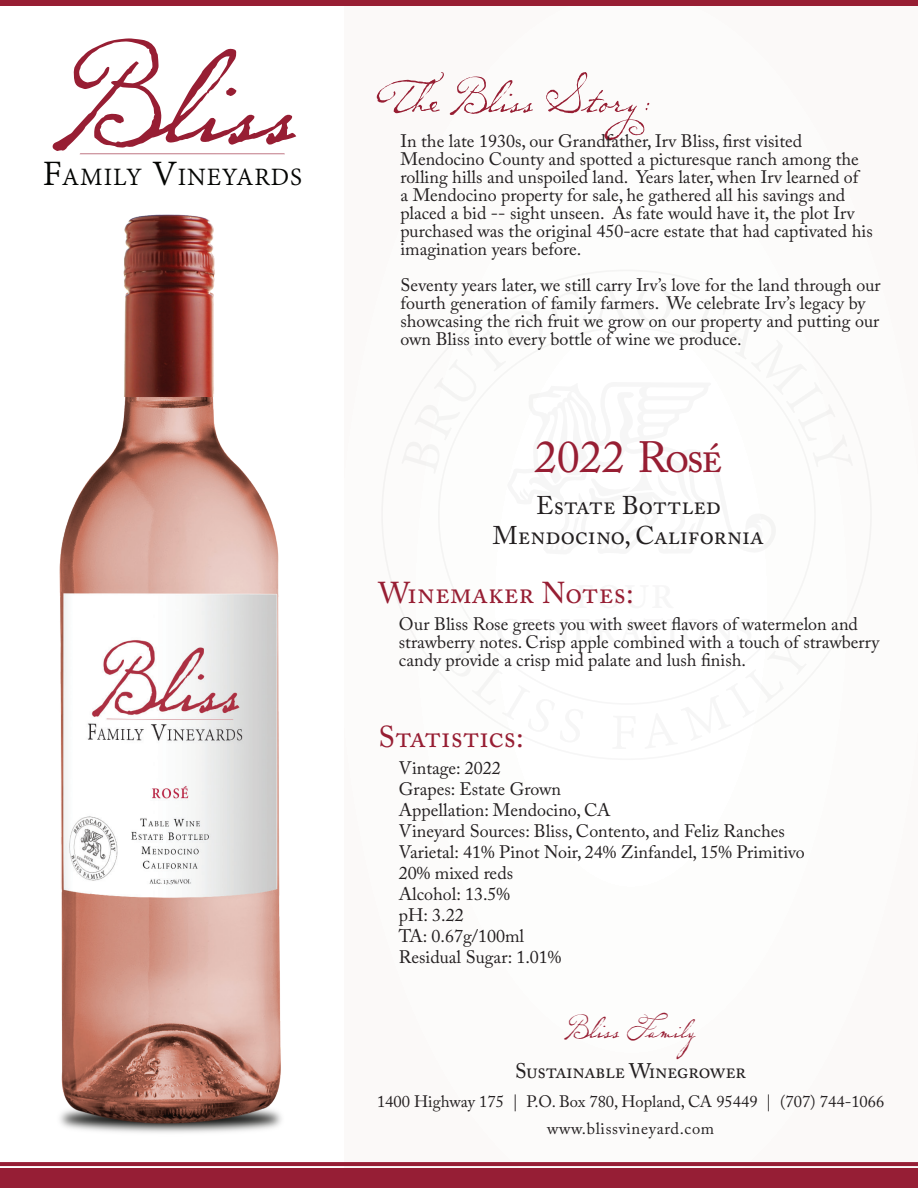
<style>
.page{position:relative;width:918px;height:1188px;background:#fff}
.page>*{position:absolute;margin:0;border:0;box-sizing:border-box;transform-origin:0 0}
.t1{font:75px "P22 Dearest Pro";color:#971e33}
.t2{font:45px "Adobe Caslon Pro";color:#971e33}
.t3{font:43.5px "P22 Dearest Pro";color:#971e33}
.t4{font:700 38.1px/34.7px "Adobe Gurmukhi";letter-spacing:.05em;color:#231f20;text-align:center}
.t5{font:30px "Adobe Caslon Pro";color:#971e33}
.t6{font:27.15px "Adobe Gurmukhi";letter-spacing:.035em;color:#040503}
.t7{font:25.5px "Adobe Caslon Pro";color:#231f20}
.t8{font:21px "Adobe Caslon Pro";letter-spacing:-.02em;color:#231f20}
.t9{font:18px/18px "Adobe Caslon Pro";color:#231f20}
.t10{font:16.5px "Adobe Caslon Pro";color:#231f20}
.s1{font-size:38.7px}
.s2{font-size:56.25px}
.s3{font-size:43.5px}
.s4{font-size:49.5px}
</style>
<div class="page">
<div style="left:344px;top:5px;width:573px;height:1183px;background:#fcfbfa"></div>
<div style="left:0;top:0;width:918px;height:5px;background:#971e33"></div>
<svg style="left:341px;top:1162px;width:577px;height:26px;background:#9d2e44"></svg>
<hr style="left:80px;top:153px;width:205px;height:1px;background:#971e33;border-radius:50%">
<svg style="left:52px;top:38px;width:244px;height:113px"></svg>
<img style="left:0;top:214px;width:341px;height:974px">
<p class="t6" style="left:43px;top:162px;width:261px"><span class="s1">F</span>AMILY <span class="s1">V</span>INEYARDS</p>
<p class="t1" style="left:380px;top:41px;width:274px">The Bliss Stor<span class="s2">y</span>:</p>
<p class="t9" style="left:400px;top:132px;width:474px">In the late 1930s, our Grandfather, Irv Bliss, first visited Mendocino County and spotted a picturesque ranch among the rolling hills and unspoiled land. Years later, when Irv learned of<br>a Mendocino property for sale, he gathered all his savings and placed a bid -- sight unseen. As fate would have it, the plot Irv purchased was the original 450-acre estate that had captivated his imagination years before.</p>
<p class="t9" style="left:400px;top:276px;width:482px">Seventy years later, we still carry Irv’s love for the land through our fourth generation of family farmers. We celebrate Irv’s legacy by showcasing the rich fruit we grow on our property and putting our own Bliss into every bottle of wine we produce.</p>
<p class="t2" style="left:535px;top:430px;width:189px">2022 <span class="s3">Rosé</span></p>
<p class="t7" style="left:536px;top:490px;width:186px">Estate Bottled</p>
<p class="t7" style="left:493px;top:520px;width:273px">Mendocino, California</p>
<p class="t5" style="left:379px;top:575px;width:257px">Winemaker Notes:</p>
<p class="t9" style="left:399px;top:615px;width:482px">Our Bliss Rose greets you with sweet flavors of watermelon and strawberry notes. Crisp apple combined with a touch of strawberry candy provide a crisp mid palate and lush finish.</p>
<h3 class="t4" style="left:496px;top:580px;width:258px">FOUR<br>GENERATIONS</h3>
<p class="t5" style="left:379px;top:719px;width:147px">Statistics:</p>
<p class="t9" style="left:399px;top:759px;width:103px">Vintage: 2022</p>
<p class="t9" style="left:399px;top:780px;width:164px">Grapes: Estate Grown</p>
<p class="t9" style="left:399px;top:801px;width:213px">Appellation: Mendocino, CA</p>
<p class="t9" style="left:399px;top:822px;width:387px">Vineyard Sources: Bliss, Contento, and Feliz Ranches</p>
<p class="t9" style="left:399px;top:841px;width:407px;line-height:21px">Varietal: 41% Pinot Noir, 24% Zinfandel, 15% Primitivo<br>20% mixed reds</p>
<p class="t9" style="left:399px;top:885px;width:113px">Alcohol: 13.5%</p>
<p class="t9" style="left:399px;top:906px;width:66px">pH: 3.22</p>
<p class="t9" style="left:399px;top:927px;width:127px">TA: 0.67g/100ml</p>
<p class="t9" style="left:399px;top:948px;width:164px">Residual Sugar: 1.01%</p>
<p class="t3" style="left:567px;top:997px;width:129px"><span class="s4">Bliss</span> Family</p>
<p class="t8" style="left:515px;top:1059px;width:232px">Sustainable Winegrower</p>
<p class="t10" style="left:377px;top:1091px;width:509px">1400 Highway 175 | P.O. Box 780, Hopland, CA 95449 | (707) 744-1066</p>
<p class="t10" style="left:547px;top:1118px;width:168px">www.blissvineyard.com</p>
</div>
